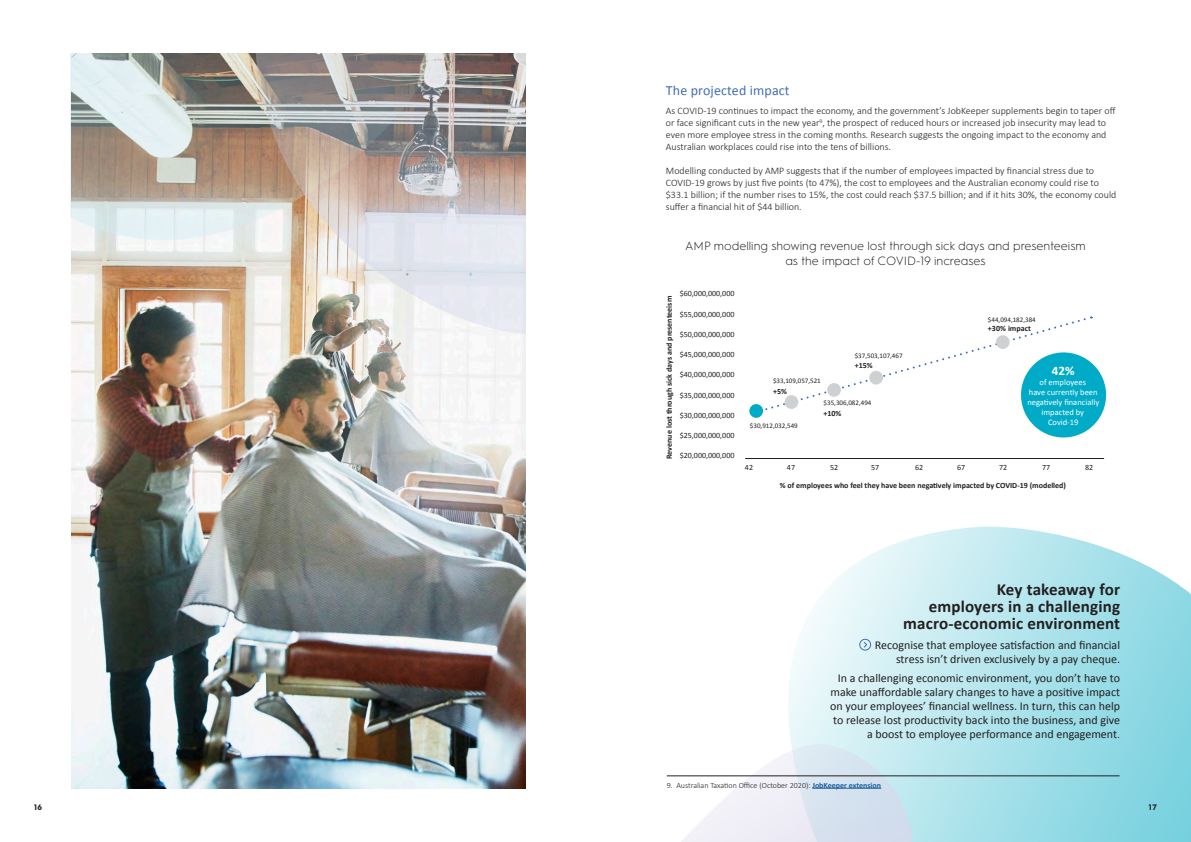
<style>
.page{position:relative;width:1191px;height:842px;background:#fff}
.page>*{position:absolute;margin:0;border:0;box-sizing:border-box;transform-origin:0 0}
.AMP_crossheads{font:700 17px/17px "Calibri";letter-spacing:.01em;color:#231f20;text-align:right}
.AMP_crossheads-2{font:14px "Calibri";letter-spacing:.01em;color:#436cb5}
.AMP_body{font:700 13px "Calibri";color:#fff}
.AMP_body-2{font:12px/14px "Calibri";color:#231f20;text-align:right}
.t1{font:300 12px/15px "Hurme Geometric Sans 1";color:#231f20;text-align:center}
.AMP_body-3{font:300 10px/12px "Calibri";color:#231f20}
.AMP_body-4{font:8.5px/10px "Calibri";color:#fff;text-align:center}
.AMP_body-5{font:8px "Calibri";color:#231f20}
.AMP_body-6{font:700 8px "Calibri";color:#231f20}
.Source{font:300 8px "Calibri";color:#231f20}
.t2{font:700 8px "Hurme Geometric Sans 1";color:#231f20}
.AMP_body-7{font:7px "Calibri";color:#231f20}
.s1{font-weight:300}
.s2{font-weight:700;color:#175d9e}
</style>
<div class="page">
<hr style="left:745px;top:458px;width:359px;height:1px;background:#231f20">
<div style="left:1021px;top:352px;width:85px;height:85px;background:#00abc8;border-radius:50%"></div>
<svg style="left:759px;top:316px;width:332px;height:97px"></svg>
<div style="left:827px;top:383px;width:14px;height:14px;background:#cfd0d2;border-radius:50%"></div>
<div style="left:749px;top:404px;width:14px;height:14px;background:#00abc8;border-radius:50%"></div>
<div style="left:996px;top:335px;width:13px;height:14px;background:#cfd0d2;border-radius:50%"></div>
<div style="left:784px;top:395px;width:14px;height:14px;background:#cfd0d2;border-radius:50%"></div>
<div style="left:869px;top:371px;width:14px;height:14px;background:#cfd0d2;border-radius:50%"></div>
<img style="left:71px;top:311px;width:454px;height:477px">
<svg style="left:788px;top:526px;width:403px;height:316px;background:#b8e6ed"></svg>
<svg style="left:666px;top:734px;width:249px;height:108px"></svg>
<svg style="left:243px;top:54px;width:282px;height:284px"></svg>
<img style="left:71px;top:54px;width:444px;height:257px">
<svg style="left:858px;top:638px;width:13px;height:13px"></svg>
<hr style="left:812px;top:788px;width:69px;height:1px;background:#175d9e">
<hr style="left:667px;top:776px;width:452px;height:1px;background:#231f20">
<p class="AMP_crossheads-2" style="left:666px;top:81px;width:125px">The projected impact</p>
<p class="AMP_body-3" style="left:666px;top:104px;width:451px">As COVID-19 continues to impact the economy, and the government’s JobKeeper supplements begin to taper off or face significant cuts in the new year<sup>9</sup>, the prospect of reduced hours or increased job insecurity may lead to even more employee stress in the coming months. Research suggests the ongoing impact to the economy and Australian workplaces could rise into the tens of billions.</p>
<p class="AMP_body-3" style="left:666px;top:164px;width:452px">Modelling conducted by AMP suggests that if the number of employees impacted by financial stress due to COVID-19 grows by just five points (to 47%), the cost to employees and the Australian economy could rise to $33.1 billion; if the number rises to 15%, the cost could reach $37.5 billion; and if it hits 30%, the economy could suffer a financial hit of $44 billion.</p>
<p class="t1" style="left:685px;top:238px;width:402px">AMP modelling showing revenue lost through sick days and presenteeism as the impact of COVID-19 increases</p>
<p class="AMP_body-5" style="left:680px;top:289px;width:56px">$60,000,000,000</p>
<p class="AMP_body-5" style="left:680px;top:309px;width:56px">$55,000,000,000</p>
<p class="AMP_body-5" style="left:680px;top:329px;width:56px">$50,000,000,000</p>
<p class="AMP_body-5" style="left:680px;top:349px;width:56px">$45,000,000,000</p>
<p class="AMP_body-5" style="left:680px;top:370px;width:56px">$40,000,000,000</p>
<p class="AMP_body-5" style="left:680px;top:390px;width:56px">$35,000,000,000</p>
<p class="AMP_body-5" style="left:680px;top:410px;width:56px">$30,000,000,000</p>
<p class="AMP_body-5" style="left:680px;top:430px;width:56px">$25,000,000,000</p>
<p class="AMP_body-6" style="left:664px;top:459px;width:165px;rotate:-90deg">Revenue lost through sick days and presenteeism</p>
<p class="AMP_body-5" style="left:680px;top:450px;width:56px">$20,000,000,000</p>
<p class="AMP_body-7" style="left:988px;top:315px;width:49px">$44,094,182,384</p>
<p class="AMP_body-7" style="left:773px;top:376px;width:49px">$33,109,057,521</p>
<p class="AMP_body-6" style="left:773px;top:386px;width:15px">+5%</p>
<p class="AMP_body-7" style="left:854px;top:351px;width:49px">$37,503,107,467</p>
<p class="AMP_body-6" style="left:854px;top:361px;width:19px">+15%</p>
<p class="AMP_body-7" style="left:823px;top:398px;width:49px">$35,306,082,494</p>
<p class="AMP_body-7" style="left:750px;top:421px;width:49px">$30,912,032,549</p>
<p class="AMP_body-6" style="left:823px;top:409px;width:19px">+10%</p>
<p class="AMP_body-6" style="left:988px;top:323px;width:44px">+30% impact</p>
<p class="AMP_body" style="left:1052px;top:362px;width:24px">42%</p>
<p class="AMP_body-4" style="left:1027px;top:377px;width:73px">of employees<br>have currently been negatively financially impacted by<br>Covid-19</p>
<p class="AMP_body-5" style="left:745px;top:462px;width:10px">42</p>
<p class="AMP_body-5" style="left:787px;top:462px;width:10px">47</p>
<p class="AMP_body-5" style="left:830px;top:462px;width:10px">52</p>
<p class="AMP_body-5" style="left:871px;top:462px;width:10px">57</p>
<p class="AMP_body-5" style="left:915px;top:462px;width:10px">62</p>
<p class="AMP_body-5" style="left:957px;top:462px;width:10px">67</p>
<p class="AMP_body-5" style="left:999px;top:462px;width:10px">72</p>
<p class="AMP_body-5" style="left:1042px;top:462px;width:10px">77</p>
<p class="AMP_body-5" style="left:1085px;top:462px;width:10px">82</p>
<p class="AMP_body-6" style="left:780px;top:480px;width:288px">% of employees who feel they have been negatively impacted by COVID-19 (modelled)</p>
<p class="AMP_crossheads" style="left:903px;top:581px;width:218px">Key takeaway for<br>employers in a challenging macro-economic environment</p>
<p class="AMP_body-2" style="left:875px;top:638px;width:247px">Recognise that employee satisfaction and financial stress isn’t driven exclusively by a pay cheque.</p>
<p class="AMP_body-2" style="left:830px;top:671px;width:291px">In a challenging economic environment, you don’t have to make unaffordable salary changes to have a positive impact on your employees’ financial wellness. In turn, this can help to release lost productivity back into the business, and give a boost to employee performance and engagement<span class="s1">.</span></p>
<p class="Source" style="left:667px;top:780px;width:216px">9. Australian Taxation Office (October 2020): <span class="s2">JobKeeper extension</span></p>
<p class="t2" style="left:34px;top:801px;width:10px">16</p>
<p class="t2" style="left:1149px;top:801px;width:10px">17</p>
</div>
